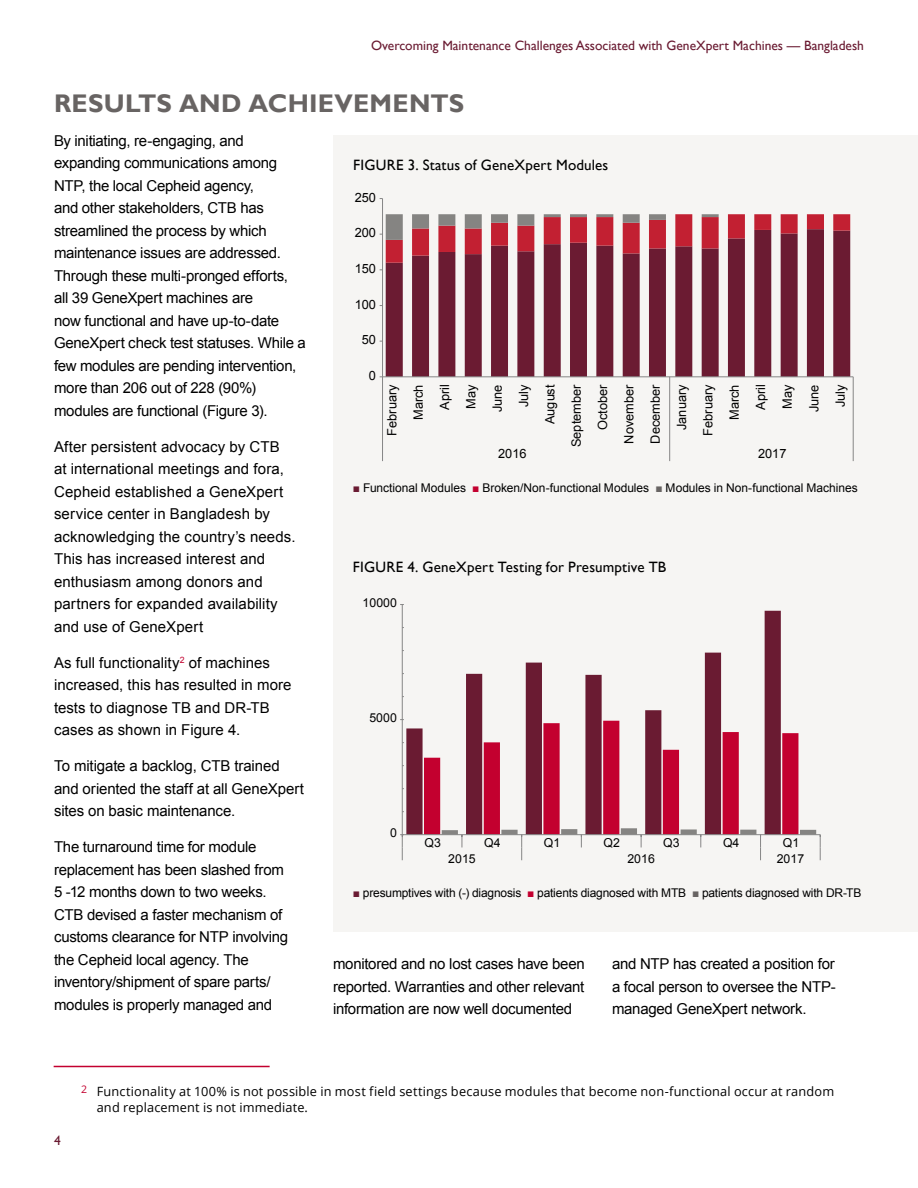
<style>
.page{position:relative;width:918px;height:1188px;background:#fff}
.page>*{position:absolute;margin:0;border:0;box-sizing:border-box;transform-origin:0 0}
.t1{font:700 25.5px "Gill Sans";letter-spacing:.01em;color:#686463}
.t2{font:15px/22.5px "Arial";letter-spacing:-.015em;color:#000}
.t3{font:15px/22.5px "Arial";letter-spacing:.01em;color:#000}
.t4{font:15px "Gill Sans";letter-spacing:.01em;color:#000}
.t5{font:13.5px "Gill Sans";color:#6a1b32}
.t6{font:12.75px/16.5px "Open Sans";letter-spacing:.015em;color:#000}
.t7{font:12.75px/26.4px "Arial";color:#010101;text-align:right}
.t8{font:12.3px "Arial";letter-spacing:.005em;color:#010101}
.t9{font:12px "Arial";letter-spacing:-.01em;color:#000}
.s1{color:#6a1b32}
.s2{color:#c3002f}
.s3{color:#686463}
</style>
<div class="page">
<div style="left:333px;top:135px;width:585px;height:797px;background:#f6f5f3"></div>
<svg style="left:386px;top:263px;width:464px;height:114px;fill:#6b1b32"></svg>
<hr style="left:382px;top:199px;width:1px;height:178px;background:#868686">
<svg style="left:380px;top:214px;width:470px;height:49px"></svg>
<hr style="left:383px;top:377px;width:470px;height:1px;background:#868686">
<hr style="left:382px;top:377px;width:1px;height:84px;background:#868686">
<hr style="left:669px;top:377px;width:1px;height:84px;background:#868686">
<hr style="left:853px;top:377px;width:1px;height:84px;background:#868686">
<svg style="left:406px;top:611px;width:375px;height:223px"></svg>
<hr style="left:402px;top:605px;width:1px;height:230px;background:#868686">
<hr style="left:402px;top:834px;width:418px;height:1px;background:#868686">
<svg style="left:424px;top:721px;width:397px;height:139px"></svg>
<svg style="left:400px;top:834px;width:4px;height:26px"></svg>
<hr style="left:54px;top:1066px;width:216px;height:1px;background:#c3002f">
<p class="t5" style="left:371px;top:37px;width:494px">Overcoming Maintenance Challenges Associated with GeneXpert Machines — Bangladesh</p>
<h1 class="t1" style="left:54px;top:88px;width:412px">RESULTS AND ACHIEVEMENTS</h1>
<p class="t2" style="left:54px;top:130px;width:253px">By initiating, re-engaging, and expanding communications among NTP, the local Cepheid agency,<br>and other stakeholders, CTB has streamlined the process by which maintenance issues are addressed.<br>Through these multi-pronged efforts, all 39 GeneXpert machines are<br>now functional and have up-to-date GeneXpert check test statuses. While a few modules are pending intervention, more than 206 out of 228 (90%) modules are functional (Figure 3).</p>
<p class="t3" style="left:54px;top:436px;width:243px">After persistent advocacy by CTB at international meetings and fora,<br>Cepheid established a GeneXpert service center in Bangladesh by acknowledging the country’s needs.<br>This has increased interest and enthusiasm among donors and partners for expanded availability and use of GeneXpert</p>
<p class="t2" style="left:54px;top:652px;width:239px">As full functionality<sup>2</sup> of machines increased, this has resulted in more tests to diagnose TB and DR-TB cases as shown in Figure 4.</p>
<p class="t2" style="left:54px;top:755px;width:251px">To mitigate a backlog, CTB trained and oriented the staff at all GeneXpert sites on basic maintenance.</p>
<p class="t2" style="left:54px;top:836px;width:236px">The turnaround time for module replacement has been slashed from<br>5 -12 months down to two weeks.<br>CTB devised a faster mechanism of customs clearance for NTP involving the Cepheid local agency. The inventory/shipment of spare parts/ modules is properly managed and</p>
<p class="t4" style="left:353px;top:156px;width:257px">FIGURE 3. Status of GeneXpert Modules</p>
<p class="t7" style="left:355px;top:184px;width:23px">250</p>
<p class="t7" style="left:355px;top:220px;width:23px">200</p>
<p class="t7" style="left:355px;top:255px;width:23px">150</p>
<p class="t7" style="left:355px;top:291px;width:23px">100</p>
<p class="t7" style="left:362px;top:327px;width:16px">50</p>
<p class="t7" style="left:369px;top:362px;width:9px">0</p>
<p class="t7" style="left:537px;top:447px;width:64px;rotate:-90deg">August<br>September<br>October<br>November<br>December<br>January<br>February<br>March<br>April</p>
<p class="t7" style="left:379px;top:436px;width:53px;rotate:-90deg">February<br>March<br>April<br>May<br>June<br>July</p>
<p class="t7" style="left:774px;top:412px;width:29px;text-align:center;rotate:-90deg">May<br>June<br>July</p>
<p class="t7" style="left:498px;top:441px;width:30px">2016</p>
<p class="t7" style="left:758px;top:441px;width:30px">2017</p>
<p class="t9" style="left:353px;top:480px;width:506px"><span class="s1">■</span> Functional Modules <span class="s2">■</span> Broken/Non-functional Modules <span class="s3">■</span> Modules in Non-functional Machines</p>
<p class="t4" style="left:353px;top:558px;width:306px">FIGURE 4. GeneXpert Testing for Presumptive TB</p>
<p class="t8" style="left:363px;top:594px;width:36px">10000</p>
<p class="t8" style="left:369px;top:709px;width:29px">5000</p>
<p class="t8" style="left:390px;top:825px;width:8px">0</p>
<p class="t8" style="left:424px;top:834px;width:18px">Q3</p>
<p class="t8" style="left:484px;top:834px;width:18px">Q4</p>
<p class="t8" style="left:544px;top:834px;width:18px">Q1</p>
<p class="t8" style="left:604px;top:834px;width:18px">Q2</p>
<p class="t8" style="left:663px;top:834px;width:18px">Q3</p>
<p class="t8" style="left:723px;top:834px;width:18px">Q4</p>
<p class="t8" style="left:783px;top:834px;width:18px">Q1</p>
<p class="t8" style="left:448px;top:851px;width:29px">2015</p>
<p class="t8" style="left:627px;top:851px;width:29px">2016</p>
<p class="t8" style="left:777px;top:851px;width:29px">2017</p>
<p class="t9" style="left:353px;top:885px;width:510px"><span class="s1">■</span> presumptives with (-) diagnosis <span class="s2">■</span> patients diagnosed with MTB <span class="s3">■</span> patients diagnosed with DR-TB</p>
<p class="t2" style="left:333px;top:953px;width:253px;text-align:justify">monitored and no lost cases have been reported. Warranties and other relevant information are now well documented</p>
<p class="t2" style="left:612px;top:953px;width:225px;text-align:justify">and NTP has created a position for a focal person to oversee the NTP&shy;managed GeneXpert network.</p>
<p class="t5" style="left:54px;top:1132px;width:8px">4</p>
<p class="t6" style="left:97px;top:1083px;width:739px;text-indent:-16px"><sup>2</sup> Functionality at 100% is not possible in most field settings because modules that become non-functional occur at random and replacement is not immediate.</p>
</div>
